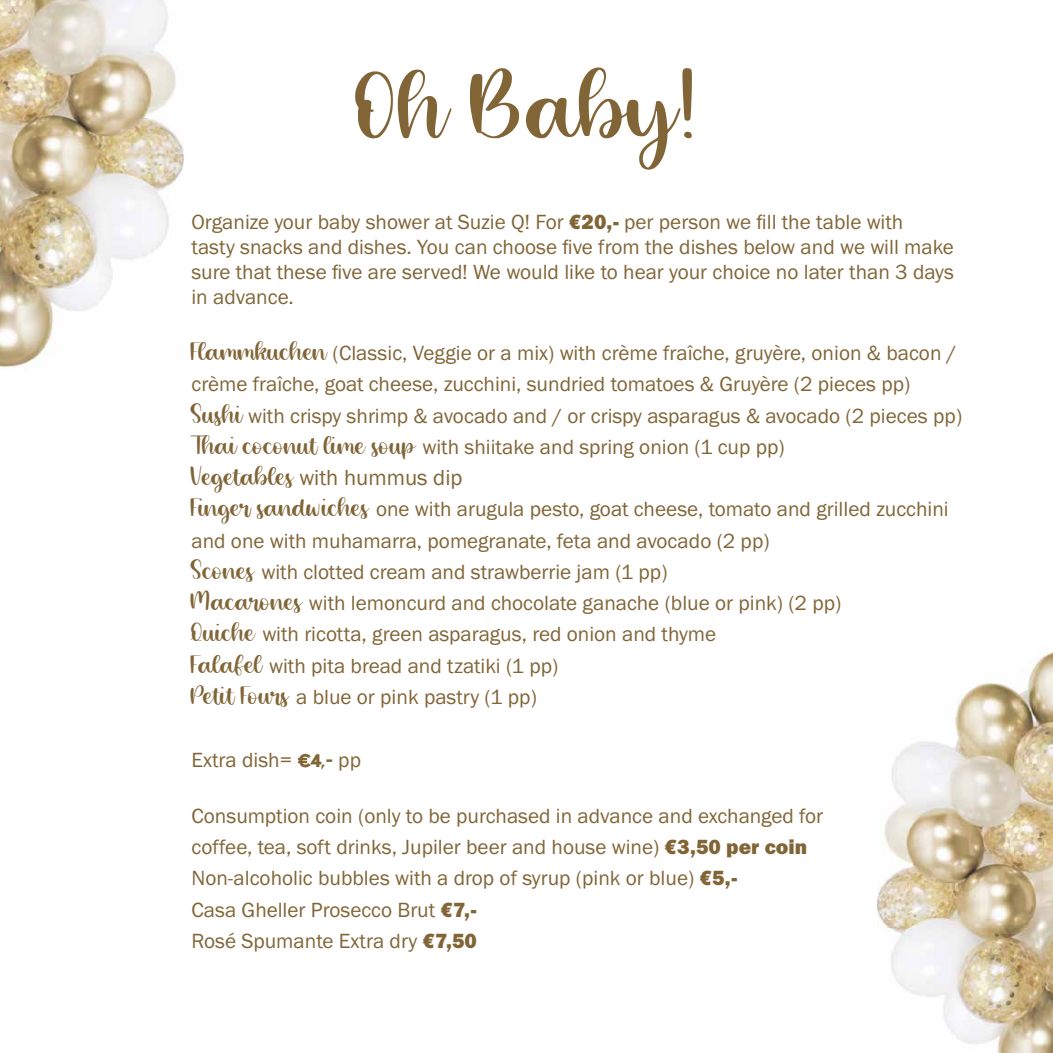
<style>
.page{position:relative;width:1053px;height:1053px;background:#fff}
.page>*{position:absolute;margin:0;border:0;box-sizing:border-box;transform-origin:0 0}
.t1{font:100px "Magical Feather";color:#816537}
.t2{font:22.5px "Franklin Gothic URW Boo";color:#816537}
.t3{font:21.25px/31.2px "Franklin Gothic URW Boo";color:#816537}
.s1{font-family:"Franklin Gothic URW Hea"}
.s2{font-family:"Magical Feather";font-size:27.5px}
.s3{font-family:"Acier BAT Text Solid"}
</style>
<div class="page">
<img style="left:877px;top:651px;width:175px;height:401px">
<img style="left:0;top:0;width:184px;height:370px">
<h1 class="t1" style="left:358px;top:59px;width:340px">Oh Baby!</h1>
<p class="t3" style="left:191px;top:209px;width:764px;line-height:25px">Organize your baby shower at Suzie Q! For <span class="s1">€20,-</span> per person we fill the table with<br>tasty snacks and dishes. You can choose five from the dishes below and we will make sure that these five are served! We would like to hear your choice no later than 3 days in advance.</p>
<p class="t3" style="left:191px;top:337px;width:772px"><span class="s2">Flammkuchen</span> (Classic, Veggie or a mix) with crème fraîche, gruyère, onion &amp; bacon / crème fraîche, goat cheese, zucchini, sundried tomatoes &amp; Gruyère (2 pieces pp)<br><span class="s2">Sushi</span> with crispy shrimp &amp; avocado and / or crispy asparagus &amp; avocado (2 pieces pp)<br><span class="s2">Thai coconut lime soup</span> with shiitake and spring onion (1 cup pp)</p>
<p class="t2" style="left:191px;top:463px;width:272px"><span class="s2">Vegetables</span> with hummus dip</p>
<p class="t3" style="left:191px;top:493px;width:758px"><span class="s2">Finger sandwiches</span> one with arugula pesto, goat cheese, tomato and grilled zucchini and one with muhamarra, pomegranate, feta and avocado (2 pp)<br><span class="s2">Scones</span> with clotted cream and strawberrie jam (1 pp)<br><span class="s2">Macarones</span> with lemoncurd and chocolate ganache (blue or pink) (2 pp)<br><span class="s2">Quiche</span> with ricotta, green asparagus, red onion and thyme<br><span class="s2">Falafel</span> with pita bread and tzatiki (1 pp)<br><span class="s2">Petit Fours</span> a blue or pink pastry (1 pp)</p>
<p class="t3" style="left:191px;top:743px;width:171px">Extra dish= <span class="s3">€4,-</span> pp</p>
<p class="t3" style="left:191px;top:799px;width:633px">Consumption coin (only to be purchased in advance and exchanged for coffee, tea, soft drinks, Jupiler beer and house wine) <span class="s1">€3,50 per coin </span>Non-alcoholic bubbles with a drop of syrup (pink or blue) <span class="s1">€5,-<br></span>Casa Gheller Prosecco Brut <span class="s1">€7,-<br></span>Rosé Spumante Extra dry <span class="s1">€7,50</span></p>
</div>
